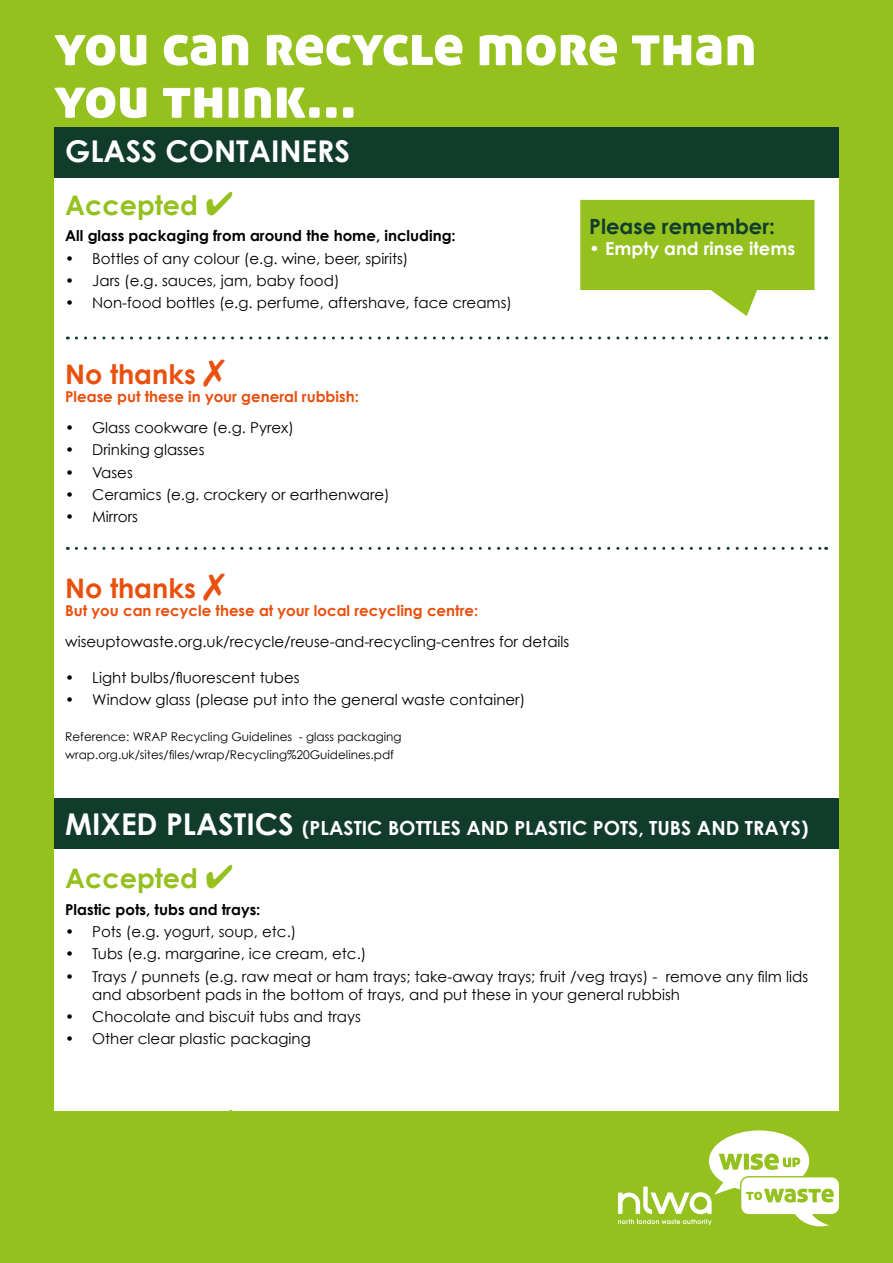
<style>
.page{position:relative;width:893px;height:1263px;background:#95c11f}
.page>*{position:absolute;margin:0;border:0;box-sizing:border-box;transform-origin:0 0}
.t1{font:57.15px/52.5px "Aller Display";color:#fff}
.t2{font:700 30px "Century Gothic";color:#fff}
.t3{font:700 27px "Century Gothic";color:#95c11f}
.t4{font:700 27px "Century Gothic";color:#e9500e}
.t5{font:700 21px "Century Gothic";color:#113c2b}
.t6{font:700 19.5px "Century Gothic";color:#fff}
.t7{font:700 18px "Century Gothic";color:#fff}
.t8{font:15px/18px "Century Gothic";color:#000}
.t9{font:700 15px "Century Gothic";color:#e9500e}
.t10{font:700 15px "Century Gothic";color:#000}
.t11{font:12px/18px "Century Gothic";color:#000}
.s1{font-size:30px}
</style>
<div class="page">
<svg style="left:618px;top:1130px;width:221px;height:96px"></svg>
<div style="left:54px;top:128px;width:785px;height:982px;background:#fff"></div>
<div style="left:54px;top:128px;width:785px;height:50px;background:#113c2b"></div>
<div style="left:54px;top:799px;width:785px;height:50px;background:#113c2b"></div>
<svg style="left:580px;top:200px;width:234px;height:116px"></svg>
<svg style="left:76px;top:336px;width:751px;height:3px"></svg>
<svg style="left:76px;top:547px;width:751px;height:3px"></svg>
<h1 class="t1" style="left:54px;top:17px;width:704px">you can recycle more than you think...</h1>
<h2 class="t2" style="left:65px;top:132px;width:286px">GLASS CONTAINERS</h2>
<h3 class="t3" style="left:65px;top:188px;width:170px">Accepted ✔</h3>
<p class="t10" style="left:65px;top:226px;width:392px">All glass packaging from around the home, including:</p>
<p class="t8" style="left:65px;top:249px;width:345px">• Bottles of any colour (e.g. wine, beer, spirits)</p>
<p class="t8" style="left:65px;top:271px;width:276px">• Jars (e.g. sauces, jam, baby food)</p>
<p class="t8" style="left:65px;top:293px;width:448px">• Non-food bottles (e.g. perfume, aftershave, face creams)</p>
<h3 class="t5" style="left:589px;top:213px;width:187px">Please remember:</h3>
<p class="t7" style="left:589px;top:237px;width:207px">• Empty and rinse items</p>
<h3 class="t4" style="left:65px;top:357px;width:161px">No thanks ✗</h3>
<p class="t9" style="left:65px;top:387px;width:295px">Please put these in your general rubbish:</p>
<p class="t8" style="left:65px;top:418px;width:230px">• Glass cookware (e.g. Pyrex)</p>
<p class="t8" style="left:65px;top:441px;width:141px">• Drinking glasses</p>
<p class="t8" style="left:65px;top:463px;width:69px">• Vases</p>
<p class="t8" style="left:65px;top:485px;width:326px">• Ceramics (e.g. crockery or earthenware)</p>
<p class="t8" style="left:65px;top:507px;width:74px">• Mirrors</p>
<h3 class="t4" style="left:65px;top:572px;width:161px">No thanks ✗</h3>
<p class="t9" style="left:65px;top:601px;width:415px">But you can recycle these at your local recycling centre:</p>
<p class="t8" style="left:65px;top:632px;width:506px">wiseuptowaste.org.uk/recycle/reuse-and-recycling-centres for details</p>
<p class="t8" style="left:65px;top:668px;width:236px">• Light bulbs/fluorescent tubes</p>
<p class="t8" style="left:65px;top:691px;width:462px">• Window glass (please put into the general waste container)</p>
<p class="t11" style="left:65px;top:728px;width:338px">Reference: WRAP Recycling Guidelines - glass packaging wrap.org.uk/sites/files/wrap/Recycling%20Guidelines.pdf</p>
<h3 class="t6" style="left:65px;top:816px;width:745px"><span class="s1">MIXED PLASTICS</span> (PLASTIC BOTTLES AND PLASTIC POTS, TUBS AND TRAYS)</h3>
<h3 class="t3" style="left:65px;top:862px;width:170px">Accepted ✔</h3>
<p class="t10" style="left:65px;top:900px;width:197px">Plastic pots, tubs and trays:</p>
<p class="t8" style="left:65px;top:922px;width:233px">• Pots (e.g. yogurt, soup, etc.)</p>
<p class="t8" style="left:65px;top:945px;width:303px">• Tubs (e.g. margarine, ice cream, etc.)</p>
<p class="t8" style="left:92px;top:967px;width:717px;text-indent:-27px">• Trays / punnets (e.g. raw meat or ham trays; take-away trays; fruit /veg trays) - remove any film lids and absorbent pads in the bottom of trays, and put these in your general rubbish</p>
<p class="t8" style="left:65px;top:1007px;width:297px">• Chocolate and biscuit tubs and trays</p>
<p class="t8" style="left:65px;top:1029px;width:247px">• Other clear plastic packaging</p>
</div>
